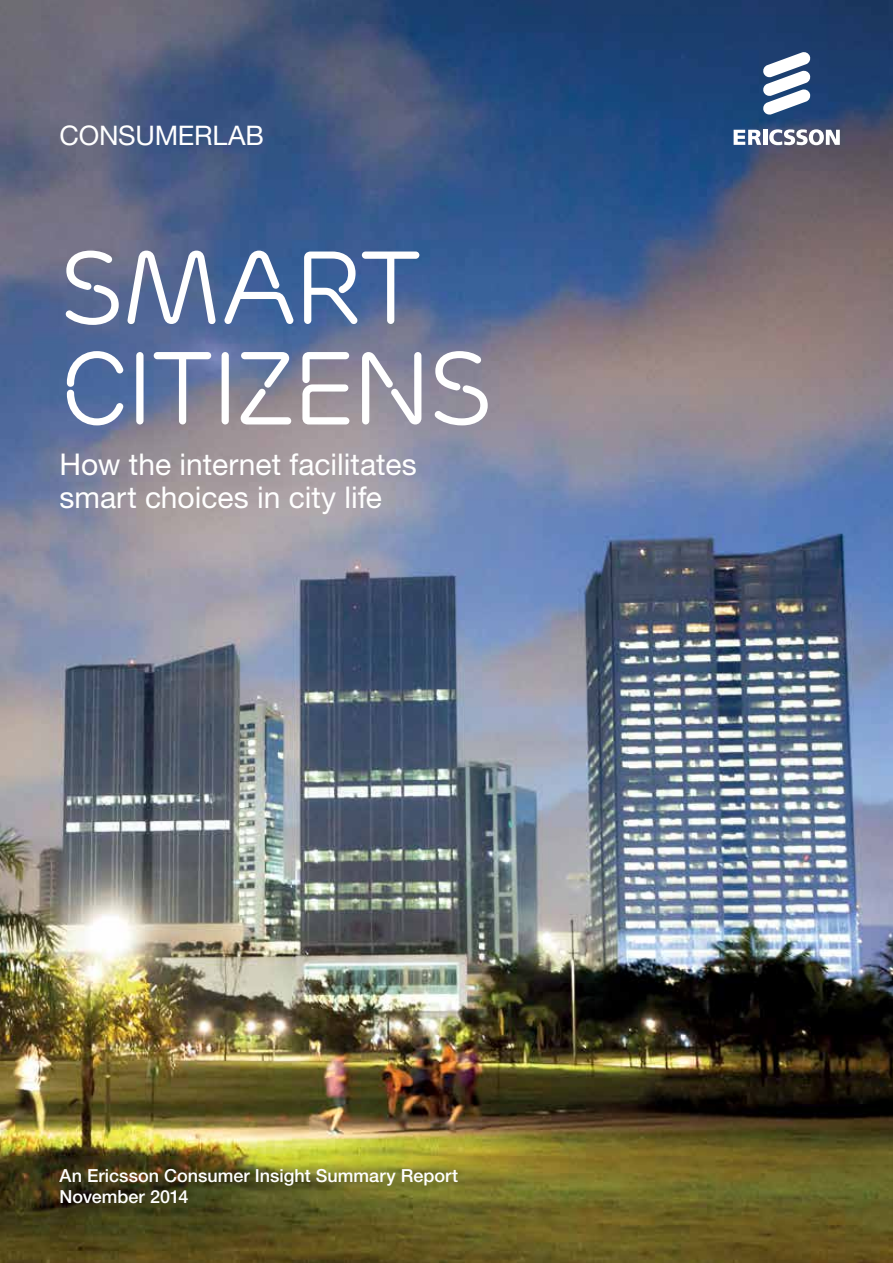
<style>
.page{position:relative;width:893px;height:1263px;background:#fff}
.page>*{position:absolute;margin:0;border:0;box-sizing:border-box;transform-origin:0 0}
.t1{font:103.5px/100.5px "Ericsson Capital";letter-spacing:-.035em;color:#fff}
.t2{font:30px/33px "Ericsson Sans";color:#fff}
.t3{font:27px "Ericsson Sans";letter-spacing:-.01em;color:#fff}
.t4{font:500 18px/21px "Ericsson Sans";color:#fff}
</style>
<div class="page">
<img style="left:0;top:0;width:893px;height:1263px">
<svg style="left:762px;top:52px;width:49px;height:63px"></svg>
<hr style="left:763px;top:130px;width:4px;height:15px;background:#fff">
<svg style="left:769px;top:128px;width:71px;height:17px"></svg>
<svg style="left:734px;top:130px;width:27px;height:15px"></svg>
<h3 class="t3" style="left:60px;top:120px;width:206px">CONSUMERLAB</h3>
<h1 class="t1" style="left:60px;top:239px;width:435px">SMART<br>CITIZENS</h1>
<h2 class="t2" style="left:60px;top:448px;width:359px">How the internet facilitates smart choices in city life</h2>
<p class="t4" style="left:60px;top:1165px;width:400px">An Ericsson Consumer Insight Summary Report<br>November 2014</p>
</div>
